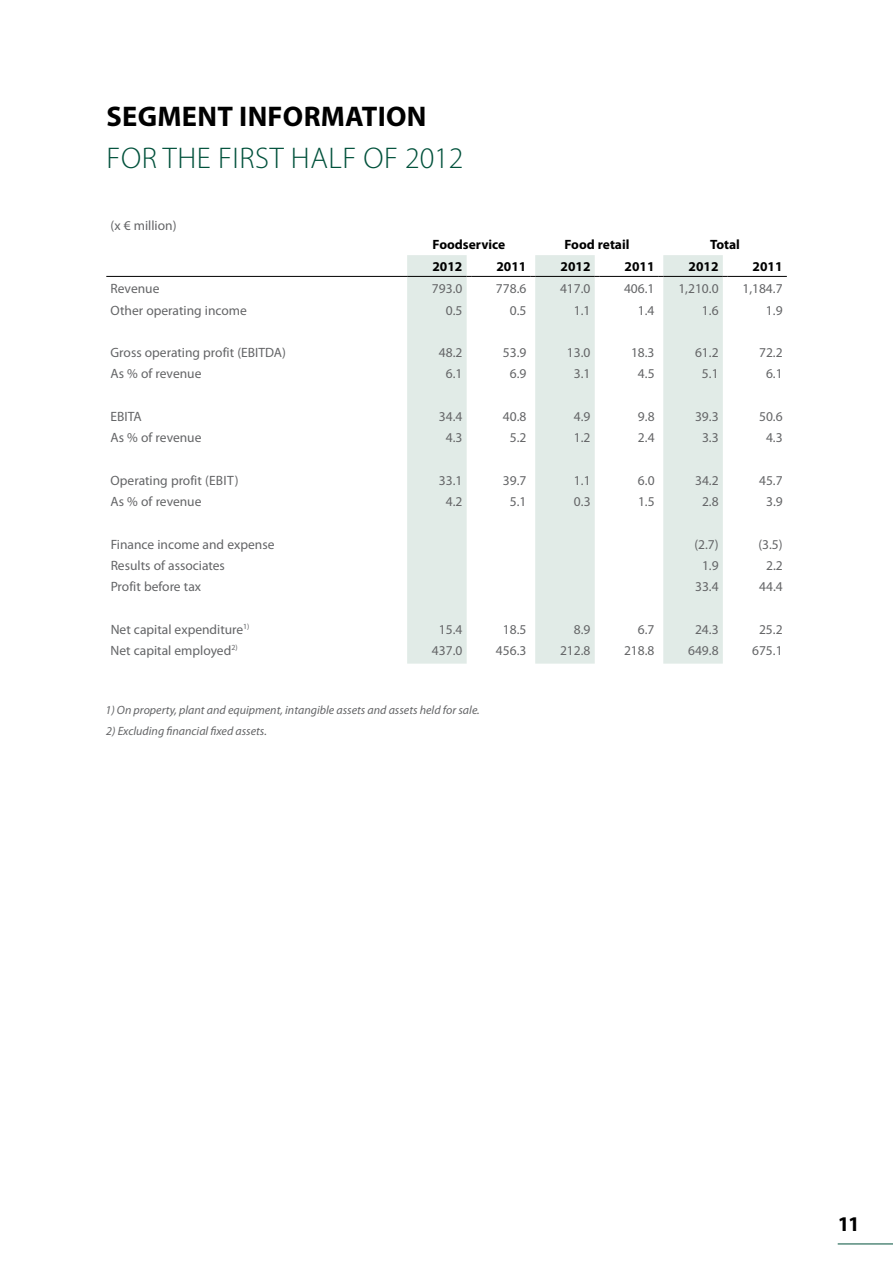
<style>
.page{position:relative;width:893px;height:1263px;background:#fff}
.page>*{position:absolute;margin:0;border:0;box-sizing:border-box;transform-origin:0 0}
.t1{font:300 30px "Myriad Pro";letter-spacing:.02em;color:#00513b}
.t2{font:700 28.5px "Myriad Pro";letter-spacing:.01em;color:#000}
.t3{font:700 21px "Myriad Pro";color:#000}
.t4{font:13.5px "Myriad Pro";color:#646567}
.t5{font:700 13.5px "Myriad Pro";color:#000}
.t6{font:italic 12px "Myriad Pro";color:#646567}
</style>
<div class="page">
<hr style="left:838px;top:1243px;width:55px;height:1px;background:#00513b">
<svg style="left:407px;top:255px;width:316px;height:409px;fill:#e1ebe7"></svg>
<hr style="left:407px;top:276px;width:60px;height:1px;background:#000">
<hr style="left:471px;top:276px;width:60px;height:1px;background:#000">
<hr style="left:535px;top:276px;width:60px;height:1px;background:#000">
<hr style="left:599px;top:276px;width:60px;height:1px;background:#000">
<hr style="left:663px;top:276px;width:60px;height:1px;background:#000">
<hr style="left:727px;top:276px;width:60px;height:1px;background:#000">
<hr style="left:106px;top:276px;width:301px;height:1px;background:#000">
<h2 class="t2" style="left:107px;top:100px;width:179px">segment infor</h2>
<h2 class="t2" style="left:321px;top:100px;width:107px">mation</h2>
<h1 class="t1" style="left:107px;top:142px;width:358px">FOR THE FIRST HALF OF 2012</h1>
<p class="t4" style="left:111px;top:218px;width:67px">(x € million)</p>
<p class="t5" style="left:433px;top:237px;width:74px">Foodservice</p>
<p class="t5" style="left:564px;top:237px;width:67px">Food retail</p>
<p class="t5" style="left:710px;top:237px;width:31px">Total</p>
<p class="t5" style="left:432px;top:259px;width:31px">2012</p>
<p class="t5" style="left:496px;top:259px;width:31px">2011</p>
<p class="t5" style="left:560px;top:259px;width:31px">2012</p>
<p class="t5" style="left:625px;top:259px;width:31px">2011</p>
<p class="t5" style="left:689px;top:259px;width:31px">2012</p>
<p class="t5" style="left:753px;top:259px;width:31px">2011</p>
<p class="t4" style="left:111px;top:282px;width:50px">Revenue</p>
<p class="t4" style="left:432px;top:282px;width:32px">793.0</p>
<p class="t4" style="left:496px;top:282px;width:32px">778.6</p>
<p class="t4" style="left:560px;top:282px;width:32px">417.0</p>
<p class="t4" style="left:624px;top:282px;width:32px">406.1</p>
<p class="t4" style="left:678px;top:282px;width:42px">1,210.0</p>
<p class="t4" style="left:742px;top:282px;width:42px">1,184.7</p>
<p class="t4" style="left:111px;top:303px;width:138px">Other operating income</p>
<p class="t4" style="left:446px;top:303px;width:18px">0.5</p>
<p class="t4" style="left:510px;top:303px;width:18px">0.5</p>
<p class="t4" style="left:574px;top:303px;width:18px">1.1</p>
<p class="t4" style="left:638px;top:303px;width:18px">1.4</p>
<p class="t4" style="left:702px;top:303px;width:18px">1.6</p>
<p class="t4" style="left:766px;top:303px;width:18px">1.9</p>
<p class="t4" style="left:111px;top:345px;width:177px">Gross operating profit (EBITDA)</p>
<p class="t4" style="left:439px;top:345px;width:25px">48.2</p>
<p class="t4" style="left:503px;top:345px;width:25px">53.9</p>
<p class="t4" style="left:567px;top:345px;width:25px">13.0</p>
<p class="t4" style="left:631px;top:345px;width:25px">18.3</p>
<p class="t4" style="left:695px;top:345px;width:25px">61.2</p>
<p class="t4" style="left:759px;top:345px;width:25px">72.2</p>
<p class="t4" style="left:111px;top:367px;width:92px">As % of revenue</p>
<p class="t4" style="left:446px;top:367px;width:18px">6.1</p>
<p class="t4" style="left:510px;top:367px;width:18px">6.9</p>
<p class="t4" style="left:574px;top:367px;width:18px">3.1</p>
<p class="t4" style="left:638px;top:367px;width:18px">4.5</p>
<p class="t4" style="left:702px;top:367px;width:18px">5.1</p>
<p class="t4" style="left:766px;top:367px;width:18px">6.1</p>
<p class="t4" style="left:111px;top:409px;width:33px">EBITA</p>
<p class="t4" style="left:439px;top:409px;width:25px">34.4</p>
<p class="t4" style="left:503px;top:409px;width:25px">40.8</p>
<p class="t4" style="left:574px;top:409px;width:18px">4.9</p>
<p class="t4" style="left:638px;top:409px;width:18px">9.8</p>
<p class="t4" style="left:695px;top:409px;width:25px">39.3</p>
<p class="t4" style="left:759px;top:409px;width:25px">50.6</p>
<p class="t4" style="left:111px;top:430px;width:92px">As % of revenue</p>
<p class="t4" style="left:446px;top:430px;width:18px">4.3</p>
<p class="t4" style="left:510px;top:430px;width:18px">5.2</p>
<p class="t4" style="left:574px;top:430px;width:18px">1.2</p>
<p class="t4" style="left:638px;top:430px;width:18px">2.4</p>
<p class="t4" style="left:702px;top:430px;width:18px">3.3</p>
<p class="t4" style="left:766px;top:430px;width:18px">4.3</p>
<p class="t4" style="left:111px;top:473px;width:106px">Operating profit (ebit</p>
<p class="t4" style="left:235px;top:473px;width:5px">)</p>
<p class="t4" style="left:439px;top:473px;width:25px">33.1</p>
<p class="t4" style="left:503px;top:473px;width:25px">39.7</p>
<p class="t4" style="left:574px;top:473px;width:18px">1.1</p>
<p class="t4" style="left:638px;top:473px;width:18px">6.0</p>
<p class="t4" style="left:695px;top:473px;width:25px">34.2</p>
<p class="t4" style="left:759px;top:473px;width:25px">45.7</p>
<p class="t4" style="left:111px;top:494px;width:92px">As % of revenue</p>
<p class="t4" style="left:446px;top:494px;width:18px">4.2</p>
<p class="t4" style="left:510px;top:494px;width:18px">5.1</p>
<p class="t4" style="left:574px;top:494px;width:18px">0.3</p>
<p class="t4" style="left:638px;top:494px;width:18px">1.5</p>
<p class="t4" style="left:702px;top:494px;width:18px">2.8</p>
<p class="t4" style="left:766px;top:494px;width:18px">3.9</p>
<p class="t4" style="left:111px;top:537px;width:165px">Finance income and expense</p>
<p class="t4" style="left:694px;top:537px;width:26px">(2.7)</p>
<p class="t4" style="left:758px;top:537px;width:26px">(3.5)</p>
<p class="t4" style="left:111px;top:558px;width:116px">Results of associates</p>
<p class="t4" style="left:702px;top:558px;width:18px">1.9</p>
<p class="t4" style="left:766px;top:558px;width:18px">2.2</p>
<p class="t4" style="left:111px;top:579px;width:92px">Profit before tax</p>
<p class="t4" style="left:695px;top:579px;width:25px">33.4</p>
<p class="t4" style="left:759px;top:579px;width:25px">44.4</p>
<p class="t4" style="left:111px;top:622px;width:140px">Net capital expenditure<sup>1)</sup></p>
<p class="t4" style="left:439px;top:622px;width:25px">15.4</p>
<p class="t4" style="left:503px;top:622px;width:25px">18.5</p>
<p class="t4" style="left:574px;top:622px;width:18px">8.9</p>
<p class="t4" style="left:638px;top:622px;width:18px">6.7</p>
<p class="t4" style="left:695px;top:622px;width:25px">24.3</p>
<p class="t4" style="left:759px;top:622px;width:25px">25.2</p>
<p class="t4" style="left:111px;top:643px;width:129px">Net capital employed<sup>2)</sup></p>
<p class="t4" style="left:432px;top:643px;width:32px">437.0</p>
<p class="t4" style="left:496px;top:643px;width:32px">456.3</p>
<p class="t4" style="left:560px;top:643px;width:32px">212.8</p>
<p class="t4" style="left:624px;top:643px;width:32px">218.8</p>
<p class="t4" style="left:688px;top:643px;width:32px">649.8</p>
<p class="t4" style="left:752px;top:643px;width:32px">675.1</p>
<p class="t6" style="left:105px;top:704px;width:376px">1) On property, plant and equipment, intangible assets and assets held for sale.</p>
<p class="t6" style="left:106px;top:725px;width:162px">2) Excluding financial fixed assets.</p>
<h3 class="t3" style="left:838px;top:1212px;width:24px">11</h3>
</div>
